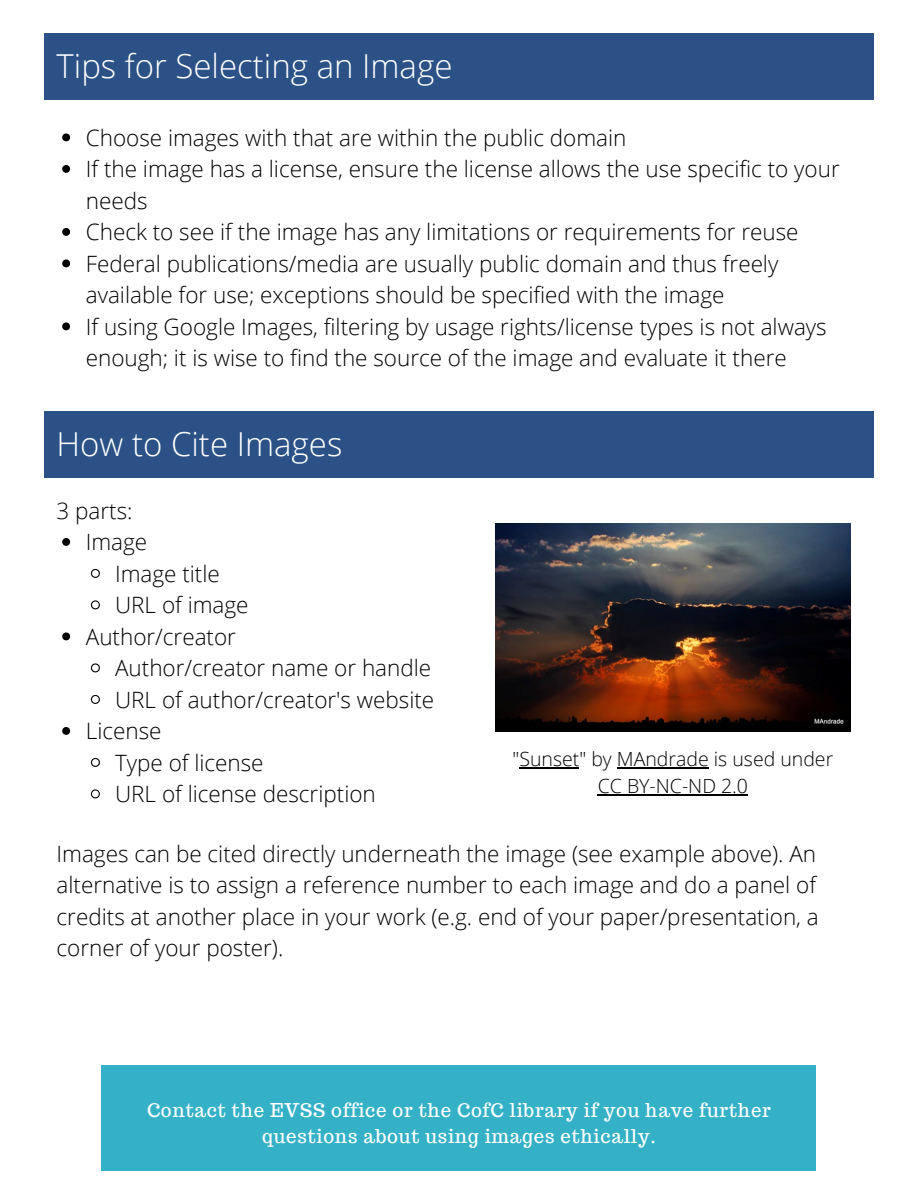
<style>
.page{position:relative;width:918px;height:1188px;background:#fff}
.page>*{position:absolute;margin:0;border:0;box-sizing:border-box;transform-origin:0 0}
.t1{font:300 33px "Open Sans";color:#fff}
.t2{font:300 22.5px/31.5px "Open Sans";color:#000}
.t3{font:300 19.5px/27px "Open Sans";color:#000;text-align:center}
.t4{font:18.75px/25.8px "Trocchi";letter-spacing:.04em;color:#fff;text-align:center}
</style>
<div class="page">
<div style="left:102px;top:1065px;width:714px;height:106px;background:#34b1c7"></div>
<div style="left:44px;top:412px;width:830px;height:66px;background:#2b5187"></div>
<img style="left:495px;top:524px;width:356px;height:208px">
<svg style="left:62px;top:538px;width:8px;height:8px"></svg>
<svg style="left:90px;top:568px;width:10px;height:10px"></svg>
<svg style="left:90px;top:600px;width:10px;height:10px"></svg>
<svg style="left:62px;top:632px;width:8px;height:8px"></svg>
<svg style="left:90px;top:663px;width:10px;height:10px"></svg>
<svg style="left:90px;top:694px;width:10px;height:10px"></svg>
<svg style="left:62px;top:727px;width:8px;height:8px"></svg>
<svg style="left:90px;top:757px;width:10px;height:10px"></svg>
<svg style="left:90px;top:789px;width:10px;height:10px"></svg>
<hr style="left:520px;top:768px;width:59px;height:1px;background:#000">
<hr style="left:617px;top:768px;width:92px;height:1px;background:#000">
<hr style="left:598px;top:795px;width:150px;height:1px;background:#000">
<div style="left:44px;top:33px;width:830px;height:66px;background:#2b5187"></div>
<svg style="left:62px;top:133px;width:8px;height:8px"></svg>
<svg style="left:62px;top:165px;width:8px;height:8px"></svg>
<svg style="left:62px;top:228px;width:8px;height:8px"></svg>
<svg style="left:62px;top:259px;width:8px;height:8px"></svg>
<svg style="left:62px;top:322px;width:8px;height:8px"></svg>
<h1 class="t1" style="left:57px;top:43px;width:397px">Tips for Selecting an Image</h1>
<p class="t2" style="left:86px;top:121px;width:755px">Choose images with that are within the public domain<br>If the image has a license, ensure the license allows the use specific to your needs<br>Check to see if the image has any limitations or requirements for reuse Federal publications/media are usually public domain and thus freely available for use; exceptions should be specified with the image<br>If using Google Images, filtering by usage rights/license types is not always enough; it is wise to find the source of the image and evaluate it there</p>
<h1 class="t1" style="left:57px;top:421px;width:287px">How to Cite Images</h1>
<p class="t2" style="left:57px;top:494px;width:78px">3 parts:</p>
<p class="t2" style="left:86px;top:526px;width:63px">Image</p>
<p class="t2" style="left:115px;top:557px;width:106px">Image title</p>
<p class="t2" style="left:115px;top:589px;width:135px">URL of image</p>
<p class="t2" style="left:86px;top:620px;width:152px">Author/creator</p>
<p class="t2" style="left:115px;top:652px;width:318px">Author/creator name or handle</p>
<p class="t2" style="left:115px;top:683px;width:321px">URL of author/creator's website</p>
<p class="t2" style="left:86px;top:715px;width:77px">License</p>
<p class="t2" style="left:115px;top:746px;width:150px">Type of license</p>
<p class="t2" style="left:115px;top:778px;width:262px">URL of license description</p>
<p class="t3" style="left:513px;top:745px;width:322px">"Sunset" by MAndrade is used under<br>CC BY-NC-ND 2.0</p>
<p class="t2" style="left:57px;top:837px;width:764px">Images can be cited directly underneath the image (see example above). An alternative is to assign a reference number to each image and do a panel of credits at another place in your work (e.g. end of your paper/presentation, a corner of your poster).</p>
<p class="t4" style="left:147px;top:1097px;width:625px">Contact the EVSS office or the CofC library if you have further questions about using images ethically.</p>
</div>
